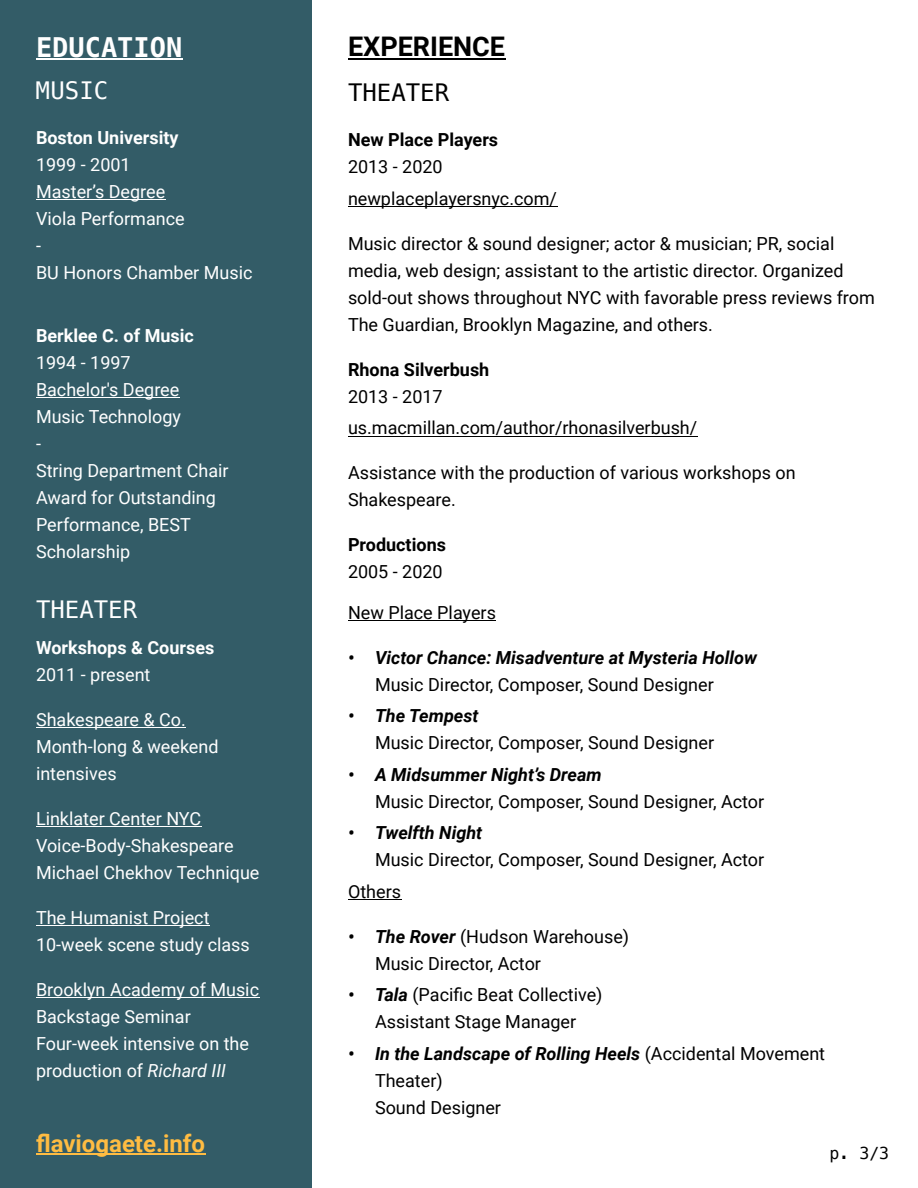
<style>
.page{position:relative;width:918px;height:1188px;background:#fff}
.page>*{position:absolute;margin:0;border:0;box-sizing:border-box;transform-origin:0 0}
.t1{font:700 27px "Roboto";color:#000}
.t2{font:700 27px "Menlo";color:#fff}
.t3{font:700 24px "Roboto";color:#ffbc42}
.t4{font:24px "Menlo";color:#fff}
.t5{font:24px "Menlo";color:#000}
.t6{font:18px/27px "Roboto";color:#000}
.t7{font:18px/27px "Roboto";color:#fff}
.t8{font:italic 700 18px "Roboto";color:#000}
.t9{font:700 18px "Roboto";color:#fff}
.t10{font:700 18px "Roboto";color:#000}
.t11{font:16.5px "Menlo";color:#000}
.s1{font-style:italic}
.s2{font-weight:700;font-style:italic}
</style>
<div class="page">
<hr style="left:348px;top:58px;width:157px;height:2px;background:#000">
<hr style="left:348px;top:206px;width:209px;height:1px;background:#000">
<hr style="left:348px;top:436px;width:349px;height:1px;background:#000">
<hr style="left:348px;top:620px;width:148px;height:1px;background:#000">
<hr style="left:348px;top:899px;width:53px;height:1px;background:#000">
<div style="left:0;top:0;width:312px;height:1188px;background:#335c67"></div>
<hr style="left:36px;top:58px;width:146px;height:1px;background:#fff">
<hr style="left:36px;top:199px;width:129px;height:1px;background:#fff">
<hr style="left:36px;top:397px;width:143px;height:1px;background:#fff">
<hr style="left:36px;top:727px;width:150px;height:1px;background:#fff">
<hr style="left:36px;top:826px;width:165px;height:1px;background:#fff">
<hr style="left:36px;top:925px;width:174px;height:1px;background:#fff">
<hr style="left:36px;top:997px;width:223px;height:1px;background:#fff">
<hr style="left:36px;top:1153px;width:169px;height:2px;background:#ffbc42">
<h1 class="t2" style="left:36px;top:36px;width:148px">EDUCATION</h1>
<h2 class="t4" style="left:36px;top:80px;width:74px">MUSIC</h2>
<p class="t9" style="left:36px;top:130px;width:144px">Boston University</p>
<p class="t7" style="left:36px;top:153px;width:218px">1999 - 2001<br>Master’s Degree<br>Viola Performance<br>-<br>BU Honors Chamber Music</p>
<p class="t9" style="left:36px;top:328px;width:159px">Berklee C. of Music</p>
<p class="t7" style="left:36px;top:351px;width:194px">1994 - 1997<br>Bachelor's Degree<br>Music Technology<br>-<br>String Department Chair<br>Award for Outstanding<br>Performance, BEST<br>Scholarship</p>
<h2 class="t4" style="left:36px;top:599px;width:103px">THEATER</h2>
<p class="t9" style="left:36px;top:640px;width:180px">Workshops &amp; Courses</p>
<p class="t7" style="left:36px;top:663px;width:116px">2011 - present</p>
<p class="t7" style="left:36px;top:708px;width:184px">Shakespeare &amp; Co.<br>Month-long &amp; weekend intensives</p>
<p class="t7" style="left:36px;top:807px;width:225px">Linklater Center NYC<br>Voice-Body-Shakespeare<br>Michael Chekhov Technique</p>
<p class="t7" style="left:36px;top:906px;width:215px">The Humanist Project<br>10-week scene study class</p>
<p class="t7" style="left:36px;top:978px;width:225px">Brooklyn Academy of Music<br>Backstage Seminar<br>Four-week intensive on the production of <span class="s1">Richard III</span></p>
<h2 class="t3" style="left:36px;top:1134px;width:171px">flaviogaete.info</h2>
<h1 class="t1" style="left:348px;top:36px;width:159px">EXPERIENCE</h1>
<h2 class="t5" style="left:348px;top:83px;width:103px">THEATER</h2>
<p class="t10" style="left:348px;top:133px;width:152px">New Place Players</p>
<p class="t6" style="left:348px;top:153px;width:211px;line-height:31.5px">2013 - 2020 newplaceplayersnyc.com/</p>
<p class="t6" style="left:348px;top:232px;width:528px">Music director &amp; sound designer; actor &amp; musician; PR, social media, web design; assistant to the artistic director. Organized sold-out shows throughout NYC with favorable press reviews from The Guardian, Brooklyn Magazine, and others.</p>
<p class="t10" style="left:348px;top:362px;width:143px">Rhona Silverbush</p>
<p class="t6" style="left:348px;top:382px;width:351px;line-height:31.5px">2013 - 2017 us.macmillan.com/author/rhonasilverbush/</p>
<p class="t6" style="left:348px;top:461px;width:449px">Assistance with the production of various workshops on<br>Shakespeare.</p>
<p class="t10" style="left:348px;top:538px;width:100px">Productions</p>
<p class="t6" style="left:348px;top:560px;width:96px">2005 - 2020</p>
<p class="t6" style="left:348px;top:601px;width:149px">New Place Players</p>
<p class="t8" style="left:348px;top:650px;width:411px">• Victor Chance: Misadventure at Mysteria Hollow</p>
<p class="t6" style="left:375px;top:673px;width:340px">Music Director, Composer, Sound Designer</p>
<p class="t8" style="left:348px;top:709px;width:132px">• The Tempest</p>
<p class="t6" style="left:375px;top:731px;width:341px">Music Director, Composer, Sound Designer</p>
<p class="t8" style="left:348px;top:767px;width:255px">• A Midsummer Night’s Dream</p>
<p class="t6" style="left:375px;top:790px;width:391px">Music Director, Composer, Sound Designer, Actor</p>
<p class="t8" style="left:348px;top:826px;width:136px">• Twelfth Night</p>
<p class="t6" style="left:348px;top:846px;width:418px;line-height:31.5px;text-indent:27px">Music Director, Composer, Sound Designer, Actor<br>Others</p>
<p class="t6" style="left:375px;top:925px;width:256px;text-indent:-27px"><span class="s2">• The Rover</span> (Hudson Warehouse)<br>Music Director, Actor</p>
<p class="t6" style="left:348px;top:983px;width:256px;text-align:center"><span class="s2">• Tala</span> (Pacific Beat Collective)<br>Assistant Stage Manager</p>
<p class="t6" style="left:375px;top:1042px;width:452px;text-indent:-27px"><span class="s2">• In the Landscape of Rolling Heels</span> (Accidental Movement<br>Theater)<br>Sound Designer</p>
<p class="t11" style="left:830px;top:1147px;width:61px">p. 3/3</p>
</div>
